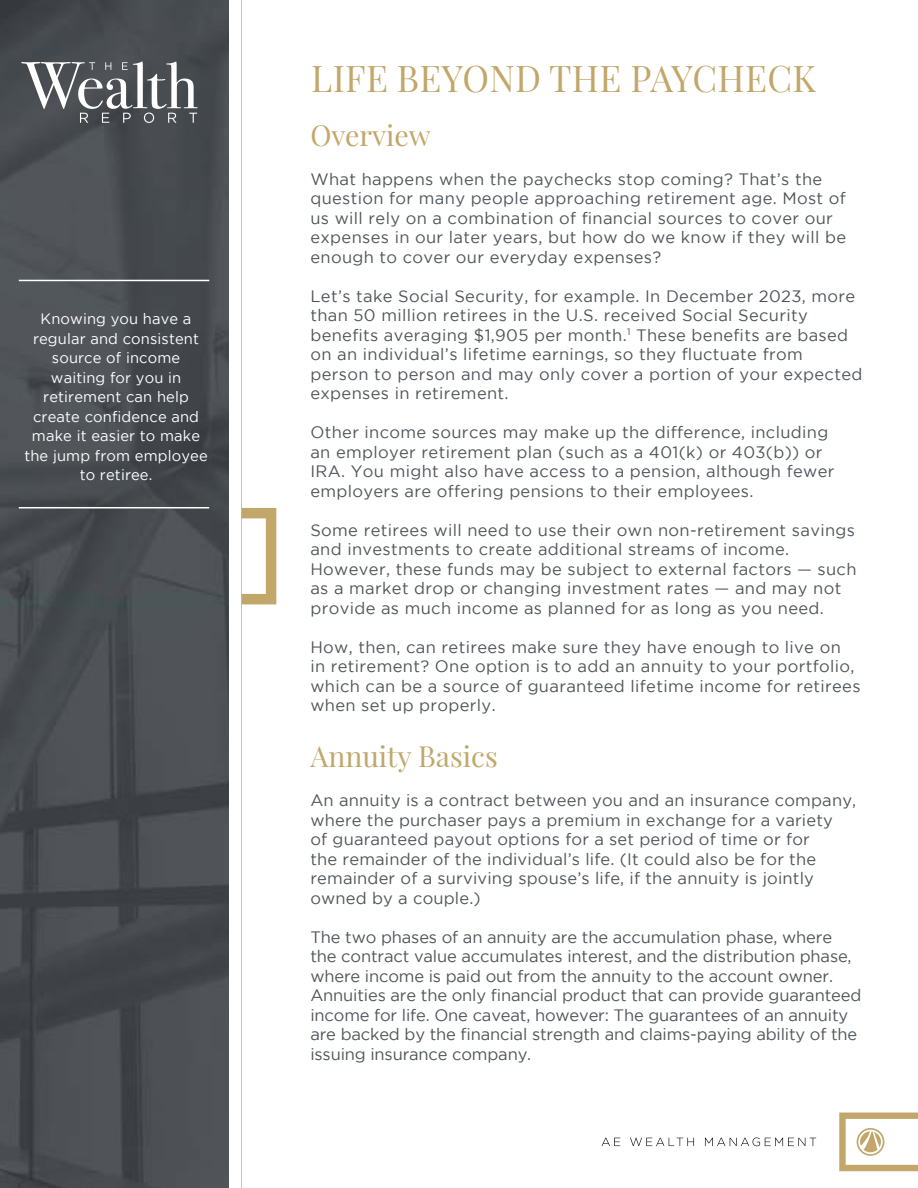
<style>
.page{position:relative;width:918px;height:1188px;background:#fff}
.page>*{position:absolute;margin:0;border:0;box-sizing:border-box;transform-origin:0 0}
.t1{font:36px "Playfair Display";letter-spacing:.01em;color:#c2a76b}
.t2{font:28.5px "Playfair Display";color:#c2a76b}
.t3{font:16.5px/19.5px "Gotham";letter-spacing:.02em;color:#50555b}
.t4{font:16.5px/19.5px "Gotham";letter-spacing:-.01em;color:#50555b}
.t5{font:15px/19.5px "Gotham";letter-spacing:.01em;color:#fff;text-align:center}
</style>
<div class="page">
<svg style="left:242px;top:508px;width:34px;height:96px"></svg>
<hr style="left:240px;top:0;width:2px;height:1188px;background:#bbbaba">
<img style="left:0;top:0;width:229px;height:1188px">
<svg style="left:21px;top:61px;width:177px;height:62px"></svg>
<svg style="left:839px;top:1113px;width:79px;height:58px"></svg>
<svg style="left:602px;top:1138px;width:18px;height:8px"></svg>
<svg style="left:630px;top:1138px;width:64px;height:8px"></svg>
<svg style="left:705px;top:1138px;width:111px;height:8px"></svg>
<hr style="left:19px;top:280px;width:190px;height:1px;background:#fff">
<hr style="left:19px;top:507px;width:190px;height:1px;background:#fff">
<p class="t5" style="left:24px;top:309px;width:185px">Knowing you have a regular and consistent source of income waiting for you in retirement can help create confidence and make it easier to make the jump from employee to retiree.</p>
<h1 class="t1" style="left:311px;top:50px;width:507px">LIFE BEYOND THE PAYCHECK</h1>
<h2 class="t2" style="left:310px;top:113px;width:122px">Overview</h2>
<p class="t3" style="left:310px;top:169px;width:537px">What happens when the paychecks stop coming? That’s the question for many people approaching retirement age. Most of us will rely on a combination of financial sources to cover our expenses in our later years, but how do we know if they will be enough to cover our everyday expenses?</p>
<p class="t3" style="left:310px;top:286px;width:554px">Let’s take Social Security, for example. In December 2023, more than 50 million retirees in the U.S. received Social Security benefits averaging $1,905 per month.<sup>1</sup> These benefits are based on an individual’s lifetime earnings, so they fluctuate from person to person and may only cover a portion of your expected expenses in retirement.</p>
<p class="t3" style="left:310px;top:423px;width:526px">Other income sources may make up the difference, including an employer retirement plan (such as a 401(k) or 403(b)) or IRA. You might also have access to a pension, although fewer employers are offering pensions to their employees.</p>
<p class="t3" style="left:310px;top:520px;width:548px">Some retirees will need to use their own non-retirement savings and investments to create additional streams of income.<br>However, these funds may be subject to external factors — such as a market drop or changing investment rates — and may not provide as much income as planned for as long as you need.</p>
<p class="t3" style="left:310px;top:637px;width:552px">How, then, can retirees make sure they have enough to live on<br>in retirement? One option is to add an annuity to your portfolio, which can be a source of guaranteed lifetime income for retirees when set up properly.</p>
<h2 class="t2" style="left:310px;top:734px;width:189px">Annuity Basics</h2>
<p class="t3" style="left:310px;top:790px;width:547px">An annuity is a contract between you and an insurance company, where the purchaser pays a premium in exchange for a variety<br>of guaranteed payout options for a set period of time or for<br>the remainder of the individual’s life. (It could also be for the remainder of a surviving spouse’s life, if the annuity is jointly owned by a couple.)</p>
<p class="t4" style="left:310px;top:927px;width:552px">The two phases of an annuity are the accumulation phase, where the contract value accumulates interest, and the distribution phase, where income is paid out from the annuity to the account owner.<br>Annuities are the only financial product that can provide guaranteed income for life. One caveat, however: The guarantees of an annuity are backed by the financial strength and claims-paying ability of the issuing insurance company.</p>
</div>
